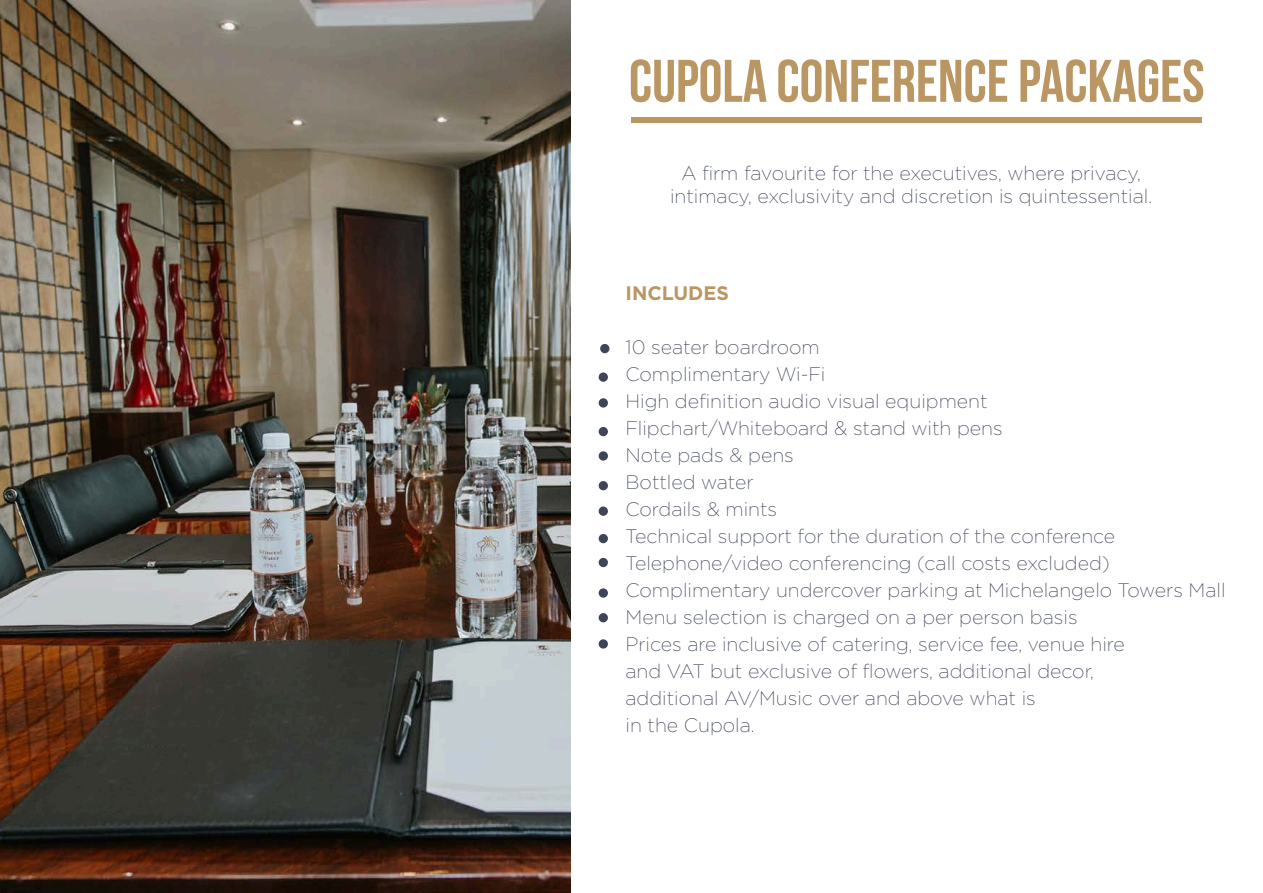
<style>
.page{position:relative;width:1263px;height:893px;background:#fff}
.page>*{position:absolute;margin:0;border:0;box-sizing:border-box;transform-origin:0 0}
.t1{font:700 60px "Bebas Neue";color:#ba9663}
.t2{font:200 19.5px/27px "Gotham";color:#3f4458}
.t3{font:700 19.5px "Gotham";color:#ba9663}
</style>
<div class="page">
<img style="left:0;top:1px;width:571px;height:891px">
<div style="left:600px;top:344px;width:9px;height:9px;background:#3f4458;border-radius:50%"></div>
<div style="left:599px;top:372px;width:9px;height:10px;background:#3f4458;border-radius:50%"></div>
<div style="left:599px;top:398px;width:9px;height:10px;background:#3f4458;border-radius:50%"></div>
<div style="left:599px;top:427px;width:9px;height:9px;background:#3f4458;border-radius:50%"></div>
<div style="left:599px;top:451px;width:9px;height:10px;background:#3f4458;border-radius:50%"></div>
<div style="left:599px;top:481px;width:9px;height:9px;background:#3f4458;border-radius:50%"></div>
<div style="left:599px;top:506px;width:9px;height:10px;background:#3f4458;border-radius:50%"></div>
<div style="left:599px;top:534px;width:9px;height:9px;background:#3f4458;border-radius:50%"></div>
<div style="left:599px;top:558px;width:9px;height:9px;background:#3f4458;border-radius:50%"></div>
<div style="left:599px;top:588px;width:9px;height:10px;background:#3f4458;border-radius:50%"></div>
<div style="left:599px;top:639px;width:9px;height:10px;background:#3f4458;border-radius:50%"></div>
<div style="left:599px;top:613px;width:9px;height:9px;background:#3f4458;border-radius:50%"></div>
<div style="left:631px;top:117px;width:571px;height:6px;background:#ba9663"></div>
<h1 class="t1" style="left:629px;top:48px;width:577px">CUPOLA CONFERENCE PACKAGES</h1>
<p class="t2" style="left:670px;top:160px;width:484px;line-height:23.4px;text-align:center">A firm favourite for the executives, where privacy, intimacy, exclusivity and discretion is quintessential.</p>
<p class="t3" style="left:625px;top:280px;width:105px">INCLUDES</p>
<p class="t2" style="left:625px;top:333px;width:601px">10 seater boardroom<br>Complimentary Wi-Fi<br>High definition audio visual equipment<br>Flipchart/Whiteboard &amp; stand with pens<br>Note pads &amp; pens<br>Bottled water<br>Cordails &amp; mints<br>Technical support for the duration of the conference Telephone/video conferencing (call costs excluded)<br>Complimentary undercover parking at Michelangelo Towers Mall Menu selection is charged on a per person basis<br>Prices are inclusive of catering, service fee, venue hire<br>and VAT but exclusive of flowers, additional decor,<br>additional AV/Music over and above what is<br>in the Cupola.</p>
</div>
